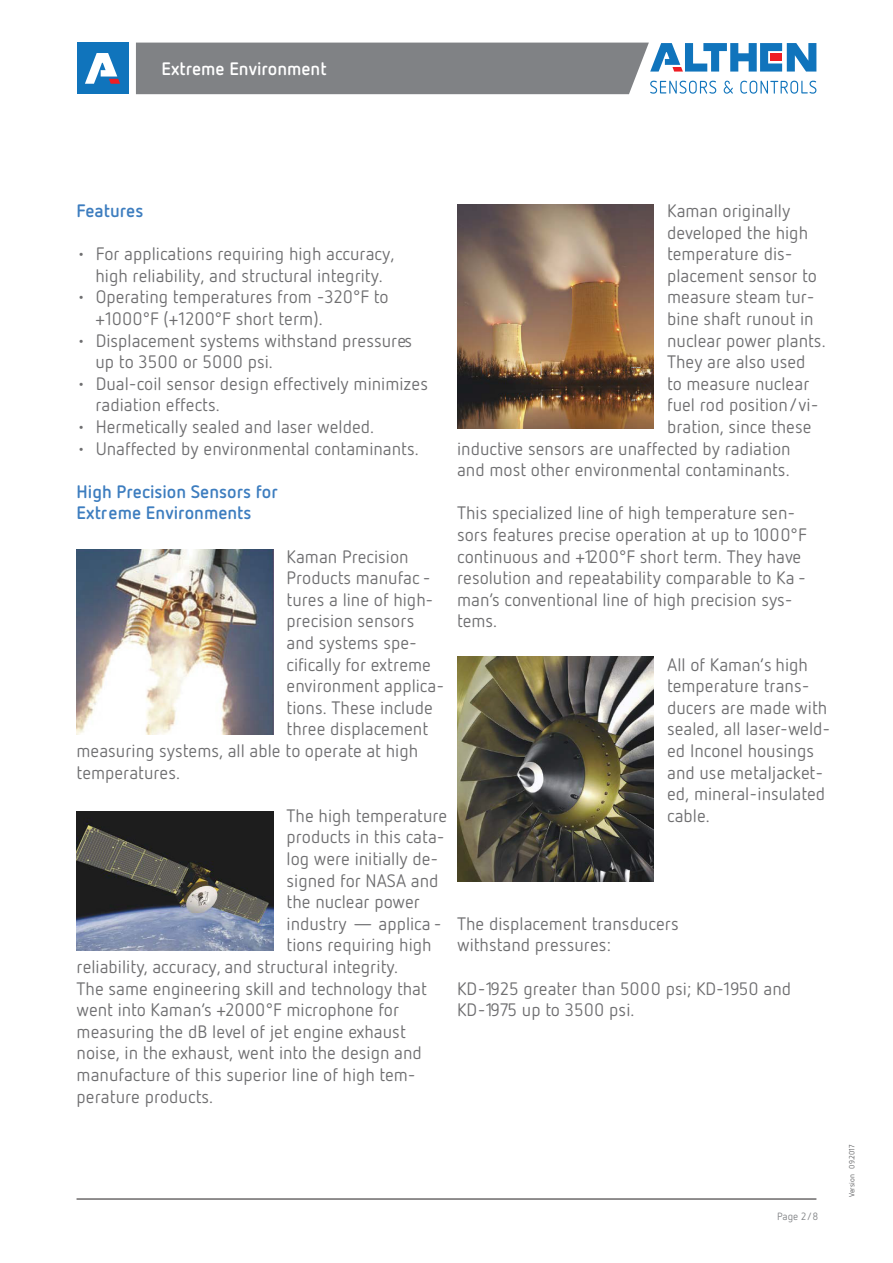
<style>
.page{position:relative;width:893px;height:1263px;background:#fff}
.page>*{position:absolute;margin:0;border:0;box-sizing:border-box;transform-origin:0 0}
.t1{font:18px/21.6px "Netto OT";color:#6e6e70}
.t2{font:700 18px/21.6px "Netto OT";color:#3d7dbf}
._1Head_12pf_Bold{font:700 18px "Netto OT";color:#fff}
.t3{font:10.5px "Netto OT";color:#808285}
.Datum_5pt_regular{font:7.5px "Netto OT";color:#57585a}
</style>
<div class="page">
<svg style="left:136px;top:43px;width:680px;height:51px;background:#8b949d"></svg>
<div style="left:77px;top:43px;width:51px;height:51px;background:#1074bc"></div>
<svg style="left:85px;top:53px;width:35px;height:31px"></svg>
<hr style="left:77px;top:1199px;width:739px;height:1px;background:#231f20">
<img style="left:77px;top:549px;width:196px;height:185px">
<img style="left:77px;top:811px;width:196px;height:139px">
<img style="left:457px;top:204px;width:197px;height:225px">
<img style="left:457px;top:656px;width:197px;height:225px">
<p class="_1Head_12pf_Bold" style="left:161px;top:57px;width:167px">Extreme Environment</p>
<p class="t2" style="left:77px;top:199px;width:68px">Features</p>
<p class="t1" style="left:77px;top:243px;width:319px;text-align:center">• For applications requiring high accuracy, high reliability, and structural integrity.</p>
<p class="t1" style="left:95px;top:286px;width:295px;text-indent:-19px">• Operating temperatures from -320°F to +1000°F (+1200°F short term).</p>
<p class="t1" style="left:95px;top:329px;width:318px;text-indent:-19px">• Displacement systems withstand pressures up to 3500 or 5000 psi.</p>
<p class="t1" style="left:95px;top:372px;width:334px;text-indent:-19px">• Dual-coil sensor design effectively minimizes radiation effects.</p>
<p class="t1" style="left:77px;top:415px;width:299px">• Hermetically sealed and laser welded.</p>
<p class="t1" style="left:77px;top:437px;width:344px">• Unaffected by environmental contaminants.</p>
<p class="t2" style="left:77px;top:480px;width:203px">High Precision Sensors for<br>Extreme Environments</p>
<p class="t1" style="left:287px;top:545px;width:124px">Kaman Precision</p>
<p class="t1" style="left:287px;top:567px;width:146px">Products manufac -</p>
<p class="t1" style="left:287px;top:588px;width:148px">tures a line of high-</p>
<p class="t1" style="left:287px;top:610px;width:130px">precision sensors</p>
<p class="t1" style="left:287px;top:631px;width:132px">and systems spe-</p>
<p class="t1" style="left:287px;top:653px;width:146px">cifically for extreme</p>
<p class="t1" style="left:287px;top:675px;width:159px">environment applica-</p>
<p class="t1" style="left:287px;top:696px;width:148px">tions. These include</p>
<p class="t1" style="left:287px;top:718px;width:143px">three displacement</p>
<p class="t1" style="left:77px;top:739px;width:343px">measuring systems, all able to operate at high</p>
<p class="t1" style="left:77px;top:761px;width:105px">temperatures.</p>
<p class="t1" style="left:287px;top:804px;width:162px">The high temperature</p>
<p class="t1" style="left:287px;top:826px;width:160px">products in this cata-</p>
<p class="t1" style="left:287px;top:847px;width:153px">log were initially de-</p>
<p class="t1" style="left:287px;top:869px;width:153px">signed for NASA and</p>
<p class="t1" style="left:287px;top:891px;width:135px">the nuclear power</p>
<p class="t1" style="left:287px;top:912px;width:157px">industry — applica -</p>
<p class="t1" style="left:287px;top:934px;width:147px">tions requiring high</p>
<p class="t1" style="left:77px;top:955px;width:323px">reliability, accuracy, and structural integrity.</p>
<p class="t1" style="left:77px;top:977px;width:352px">The same engineering skill and technology that</p>
<p class="t1" style="left:77px;top:999px;width:324px">went into Kaman’s +2000°F microphone for</p>
<p class="t1" style="left:77px;top:1020px;width:331px">measuring the dB level of jet engine exhaust</p>
<p class="t1" style="left:77px;top:1042px;width:347px">noise, in the exhaust, went into the design and</p>
<p class="t1" style="left:77px;top:1063px;width:341px">manufacture of this superior line of high tem-</p>
<p class="t1" style="left:77px;top:1085px;width:138px">perature products.</p>
<p class="t1" style="left:667px;top:200px;width:125px">Kaman originally</p>
<p class="t1" style="left:667px;top:221px;width:143px">developed the high</p>
<p class="t1" style="left:667px;top:243px;width:127px">temperature dis-</p>
<p class="t1" style="left:667px;top:264px;width:151px">placement sensor to</p>
<p class="t1" style="left:667px;top:286px;width:149px">measure steam tur-</p>
<p class="t1" style="left:667px;top:308px;width:148px">bine shaft runout in</p>
<p class="t1" style="left:667px;top:329px;width:160px">nuclear power plants.</p>
<p class="t1" style="left:667px;top:351px;width:140px">They are also used</p>
<p class="t1" style="left:667px;top:372px;width:144px">to measure nuclear</p>
<p class="t1" style="left:667px;top:394px;width:153px">fuel rod position/vi-</p>
<p class="t1" style="left:667px;top:416px;width:146px">bration, since these</p>
<p class="t1" style="left:457px;top:437px;width:335px">inductive sensors are unaffected by radiation</p>
<p class="t1" style="left:457px;top:459px;width:334px">and most other environmental contaminants.</p>
<p class="t1" style="left:457px;top:502px;width:351px">This specialized line of high temperature sen&shy;sors features precise operation at up to 1000°F continuous and +1200°F short term. They have resolution and repeatability comparable to Ka - man’s conventional line of high precision sys&shy;tems.</p>
<p class="t1" style="left:667px;top:653px;width:165px">All of Kaman’s high temperature trans&shy;ducers are made with sealed, all laser-weld&shy;ed Inconel housings and use metaljacket&shy;ed, mineral-insulated cable.</p>
<p class="t1" style="left:457px;top:912px;width:223px">The displacement transducers withstand pressures:</p>
<p class="t1" style="left:457px;top:977px;width:336px">KD-1925 greater than 5000 psi; KD-1950 and<br>KD-1975 up to 3500 psi.</p>
<p class="t3" style="left:777px;top:1210px;width:43px">Page 2/8</p>
<p class="Datum_5pt_regular" style="left:847px;top:1197px;width:54px;rotate:-90deg">Version 09.2017</p>
</div>
